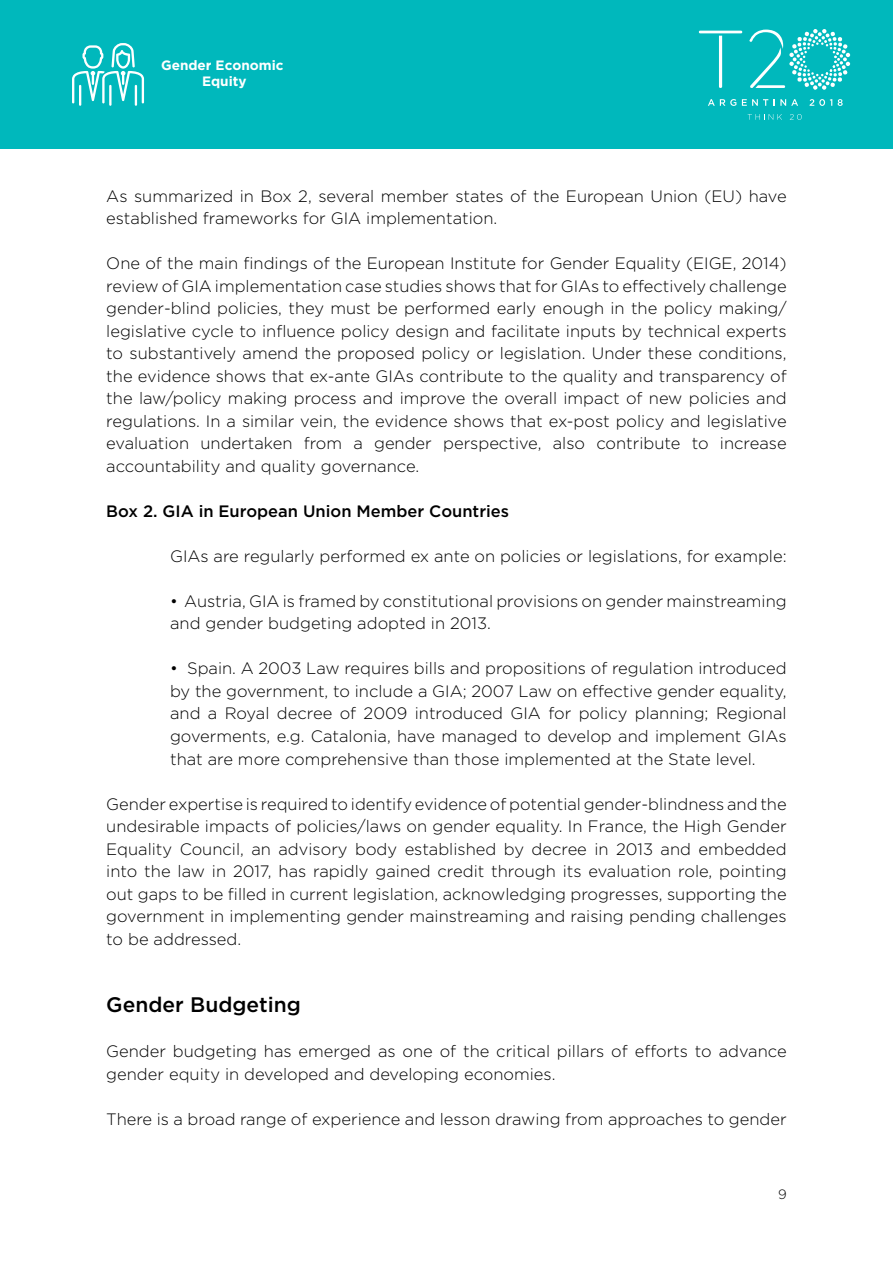
<style>
.page{position:relative;width:893px;height:1263px;background:#fff}
.page>*{position:absolute;margin:0;border:0;box-sizing:border-box;transform-origin:0 0}
.t1{font:500 21px "Gotham";color:#000}
.t2{font:300 16.5px/22.5px "Gotham";color:#000}
.t3{font:500 16.5px "Gotham";color:#000}
.t4{font:700 13.5px/16.2px "Gotham";color:#fff;text-align:center}
.t5{font:300 13.5px "Gotham";color:#000}
</style>
<div class="page">
<div style="left:0;top:0;width:893px;height:149px;background:#00b8bc"></div>
<svg style="left:749px;top:29px;width:101px;height:61px"></svg>
<svg style="left:708px;top:99px;width:28px;height:7px"></svg>
<svg style="left:742px;top:99px;width:26px;height:7px"></svg>
<svg style="left:774px;top:99px;width:24px;height:7px"></svg>
<svg style="left:810px;top:99px;width:22px;height:7px"></svg>
<svg style="left:838px;top:99px;width:5px;height:7px"></svg>
<svg style="left:699px;top:31px;width:43px;height:57px"></svg>
<svg style="left:748px;top:114px;width:34px;height:6px"></svg>
<svg style="left:790px;top:114px;width:12px;height:6px"></svg>
<hr style="left:79px;top:85px;width:2px;height:21px;background:#fff">
<hr style="left:109px;top:85px;width:3px;height:21px;background:#fff">
<hr style="left:135px;top:85px;width:2px;height:21px;background:#fff">
<svg style="left:72px;top:43px;width:72px;height:60px"></svg>
<p class="t4" style="left:161px;top:58px;width:124px">Gender Economic<br>Equity</p>
<p class="t2" style="left:106px;top:186px;width:682px">As summarized in Box 2, several member states of the European Union (EU) have established frameworks for GIA implementation.</p>
<p class="t2" style="left:106px;top:253px;width:682px;text-align:justify">One of the main findings of the European Institute for Gender Equality (EIGE, 2014) review of GIA implementation case studies shows that for GIAs to effectively challenge gender-blind policies, they must be performed early enough in the policy making/ legislative cycle to influence policy design and facilitate inputs by technical experts to substantively amend the proposed policy or legislation. Under these conditions, the evidence shows that ex-ante GIAs contribute to the quality and transparency of the law/policy making process and improve the overall impact of new policies and regulations. In a similar vein, the evidence shows that ex-post policy and legislative evaluation undertaken from a gender perspective, also contribute to increase accountability and quality governance.</p>
<p class="t3" style="left:106px;top:504px;width:404px">Box 2. GIA in European Union Member Countries</p>
<p class="t2" style="left:170px;top:546px;width:618px">GIAs are regularly performed ex ante on policies or legislations, for example:</p>
<p class="t2" style="left:170px;top:589px;width:618px">• Austria, GIA is framed by constitutional provisions on gender mainstreaming and gender budgeting adopted in 2013.</p>
<p class="t2" style="left:170px;top:657px;width:618px;text-align:justify">• Spain. A 2003 Law requires bills and propositions of regulation introduced by the government, to include a GIA; 2007 Law on effective gender equality, and a Royal decree of 2009 introduced GIA for policy planning; Regional goverments, e.g. Catalonia, have managed to develop and implement GIAs that are more comprehensive than those implemented at the State level.</p>
<p class="t2" style="left:106px;top:793px;width:682px;text-align:justify">Gender expertise is required to identify evidence of potential gender-blindness and the undesirable impacts of policies/laws on gender equality. In France, the High Gender Equality Council, an advisory body established by decree in 2013 and embedded into the law in 2017, has rapidly gained credit through its evaluation role, pointing out gaps to be filled in current legislation, acknowledging progresses, supporting the government in implementing gender mainstreaming and raising pending challenges to be addressed.</p>
<p class="t1" style="left:106px;top:995px;width:196px">Gender Budgeting</p>
<p class="t2" style="left:106px;top:1041px;width:682px">Gender budgeting has emerged as one of the critical pillars of efforts to advance gender equity in developed and developing economies.</p>
<p class="t2" style="left:106px;top:1108px;width:682px">There is a broad range of experience and lesson drawing from approaches to gender</p>
<p class="t5" style="left:778px;top:1188px;width:10px">9</p>
</div>
